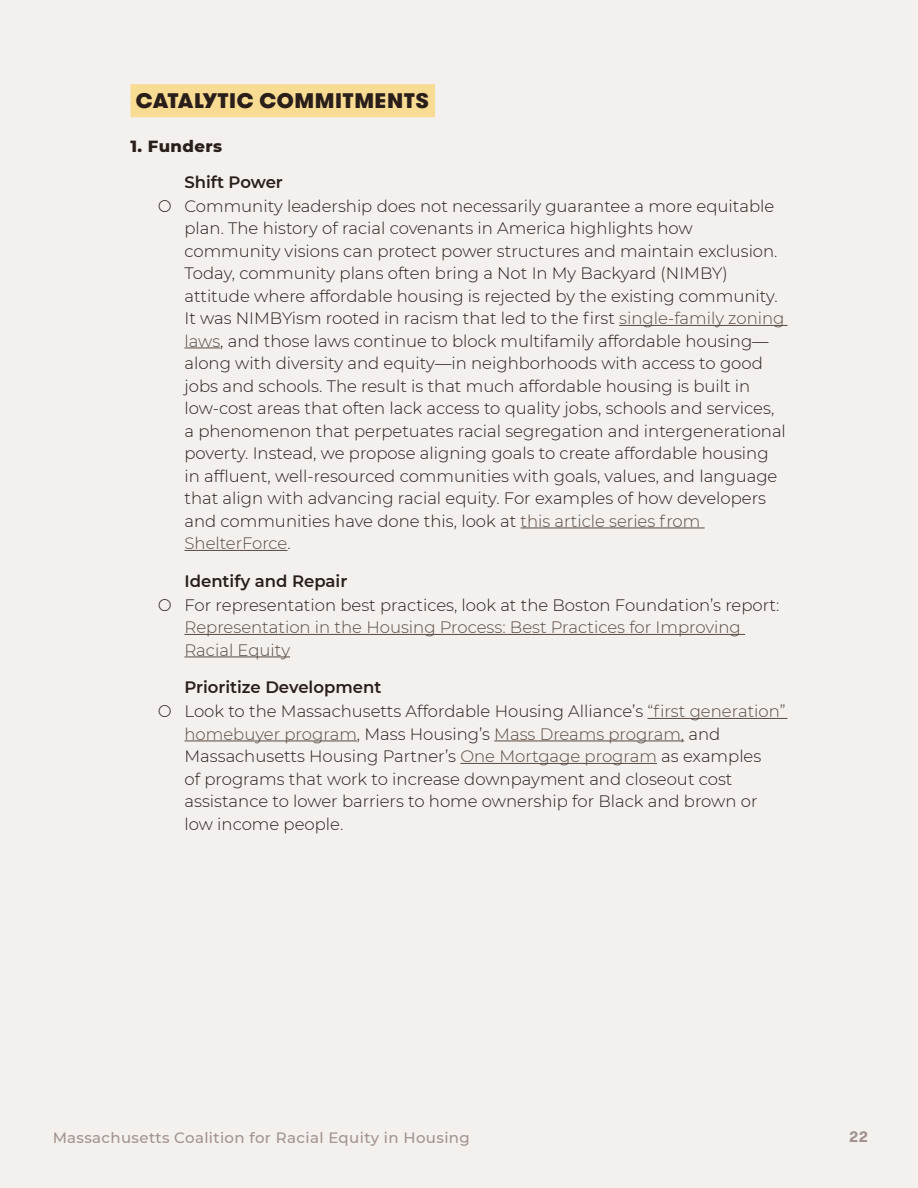
<style>
.page{position:relative;width:918px;height:1188px;background:#f3f0ee}
.page>*{position:absolute;margin:0;border:0;box-sizing:border-box;transform-origin:0 0}
.FC_Title{font:900 21px "GT Walsheim";letter-spacing:.025em;color:#291e1a}
.t1{font:300 16.5px/22.5px "Montserrat";color:#291e1a}
.t2{font:300 16.5px/22.5px "Montserrat";color:#584b41}
.Catalytic{font:600 16.5px "Montserrat";color:#291e1a}
.Tit_Appendix{font:800 16.5px "Montserrat";letter-spacing:.025em;color:#291e1a}
.t3{font:500 15px "Montserrat";letter-spacing:.025em;color:#6b554e}
.t4{font:700 15px "GT Walsheim";color:#6b554e}
.s1{color:#584b41}
.s2{color:#291e1a}
</style>
<div class="page">
<div style="left:130px;top:84px;width:305px;height:33px;background:#f8dc94"></div>
<hr style="left:619px;top:325px;width:168px;height:1px;background:#584b41">
<hr style="left:184px;top:348px;width:36px;height:1px;background:#584b41">
<hr style="left:521px;top:528px;width:184px;height:1px;background:#584b41">
<hr style="left:184px;top:550px;width:103px;height:1px;background:#584b41">
<hr style="left:184px;top:634px;width:561px;height:1px;background:#584b41">
<hr style="left:184px;top:657px;width:106px;height:1px;background:#584b41">
<hr style="left:647px;top:718px;width:141px;height:1px;background:#584b41">
<hr style="left:184px;top:741px;width:173px;height:1px;background:#584b41">
<hr style="left:494px;top:741px;width:190px;height:1px;background:#584b41">
<hr style="left:460px;top:763px;width:197px;height:1px;background:#584b41">
<p class="FC_Title" style="left:136px;top:87px;width:295px">CATALYTIC COMMITMENTS</p>
<p class="Tit_Appendix" style="left:130px;top:134px;width:93px">1. Funders</p>
<p class="Catalytic" style="left:184px;top:170px;width:100px">Shift Power</p>
<p class="t1" style="left:184px;top:194px;width:603px">Community leadership does not necessarily guarantee a more equitable plan. The history of racial covenants in America highlights how community visions can protect power structures and maintain exclusion.<br>Today, community plans often bring a Not In My Backyard (NIMBY) attitude where affordable housing is rejected by the existing community.<br>It was NIMBYism rooted in racism that led to the first <span class="s1">single-family zoning laws</span>, and those laws continue to block multifamily affordable housing— along with diversity and equity—in neighborhoods with access to good jobs and schools. The result is that much affordable housing is built in low-cost areas that often lack access to quality jobs, schools and services, a phenomenon that perpetuates racial segregation and intergenerational poverty. Instead, we propose aligning goals to create affordable housing in affluent, well-resourced communities with goals, values, and language that align with advancing racial equity. For examples of how developers and communities have done this, look at <span class="s1">this article series from ShelterForce</span>.</p>
<p class="Catalytic" style="left:184px;top:569px;width:164px">Identify and Repair</p>
<p class="t2" style="left:184px;top:593px;width:596px"><span class="s2">For representation best practices, look at the Boston Foundation’s report:<br></span>Representation in the Housing Process: Best Practices for Improving<br>Racial Equity</p>
<p class="Catalytic" style="left:184px;top:676px;width:198px">Prioritize Development</p>
<p class="t1" style="left:184px;top:700px;width:603px">Look to the Massachusetts Affordable Housing Alliance’s <span class="s1">“first generation” homebuyer program</span>, Mass Housing’s <span class="s1">Mass Dreams program,</span> and Massachusetts Housing Partner’s <span class="s1">One Mortgage program</span> as examples<br>of programs that work to increase downpayment and closeout cost assistance to lower barriers to home ownership for Black and brown or low income people.</p>
<p class="t3" style="left:52px;top:1127px;width:419px">Massachusetts Coalition for Racial Equity in Housing</p>
<p class="t4" style="left:849px;top:1129px;width:20px">22</p>
</div>
